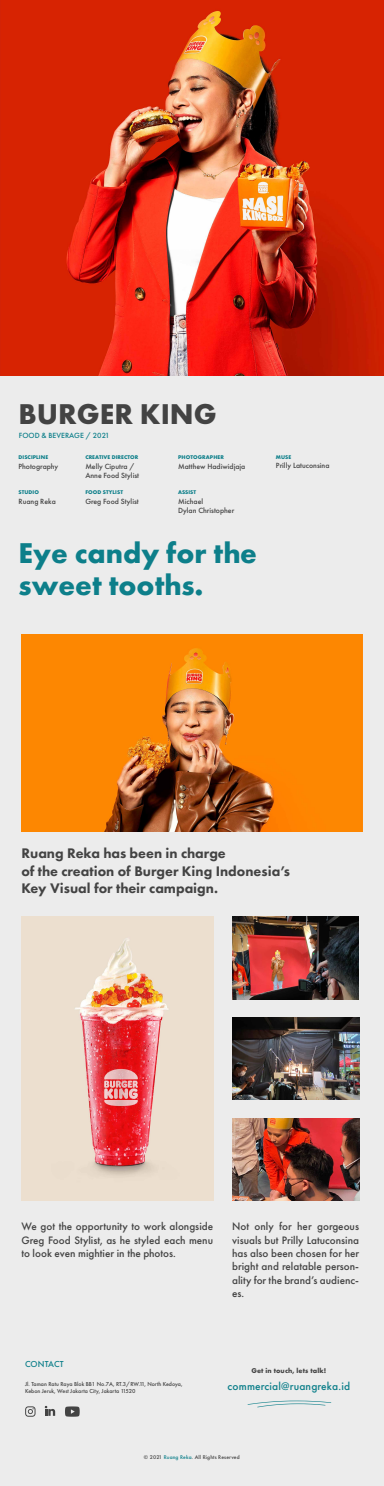
<style>
.page{position:relative;width:384px;height:1486px;background:#fff}
.page>*{position:absolute;margin:0;border:0;box-sizing:border-box;transform-origin:0 0}
.t1{font:700 29.68px/31.4px "Futura PT";color:#0d7f8a}
.t2{font:700 29.68px "Futura PT";color:#434343}
.t3{font:800 14.4px/17.3px "Futura PT";color:#434343}
.t4{font:500 11.48px "Futura PT";letter-spacing:.015em;color:#0d7f8a}
.t5{font:500 11.2px/13.4px "Futura PT";color:#434343;text-align:justify}
.t6{font:500 9px "Futura PT";letter-spacing:.01em;color:#0d7f8a}
.t7{font:500 7.8px/9.4px "Futura PT";color:#434343}
.t8{font:500 7.8px "Futura PT";color:#0d7f8a}
.t9{font:700 7.2px "Futura PT";letter-spacing:.015em;color:#434343}
.t10{font:500 5.96px/7.1px "Futura PT";color:#434343}
.t11{font:700 5.6px "Futura PT";letter-spacing:.015em;color:#0d7f8a}
.t12{font:500 5.6px "Futura PT";letter-spacing:.025em;color:#434343}
.s1{color:#0d7f8a}
</style>
<div class="page">
<div style="left:0;top:0;width:384px;height:1485px;background:#ececec"></div>
<img style="left:21px;top:916px;width:192px;height:284px">
<img style="left:0;top:0;width:384px;height:375px">
<svg style="left:247px;top:1400px;width:84px;height:7px"></svg>
<svg style="left:25px;top:1406px;width:11px;height:10px"></svg>
<svg style="left:65px;top:1406px;width:15px;height:10px"></svg>
<svg style="left:45px;top:1405px;width:10px;height:10px"></svg>
<img style="left:21px;top:634px;width:341px;height:197px">
<img style="left:232px;top:916px;width:127px;height:83px">
<img style="left:232px;top:1017px;width:127px;height:82px">
<img style="left:232px;top:1118px;width:127px;height:82px">
<h1 class="t2" style="left:19px;top:395px;width:200px">BURGER KING</h1>
<p class="t8" style="left:19px;top:430px;width:92px">FOOD &amp; BEVERAGE / 2021</p>
<p class="t7" style="left:19px;top:461px;width:41px">Photography</p>
<p class="t11" style="left:19px;top:453px;width:31px">DISCIPLINE</p>
<p class="t11" style="left:85px;top:453px;width:55px">CREATIVE DIRECTOR</p>
<p class="t7" style="left:85px;top:461px;width:55px">Melly Ciputra /<br>Anne Food Stylist</p>
<p class="t11" style="left:178px;top:453px;width:47px">PHOTOGRAPHER</p>
<p class="t7" style="left:178px;top:461px;width:69px">Matthew Hadiwidjaja</p>
<p class="t11" style="left:19px;top:488px;width:22px">STUDIO</p>
<p class="t7" style="left:19px;top:496px;width:39px">Ruang Reka</p>
<p class="t11" style="left:85px;top:488px;width:39px">FOOD STYLIST</p>
<p class="t7" style="left:85px;top:496px;width:55px">Greg Food Stylist</p>
<p class="t11" style="left:178px;top:488px;width:20px">ASSIST</p>
<p class="t7" style="left:178px;top:496px;width:58px">Michael<br>Dylan Christopher</p>
<h1 class="t1" style="left:19px;top:537px;width:240px">Eye candy for the sweet tooths.</h1>
<p class="t11" style="left:276px;top:453px;width:17px">MUSE</p>
<p class="t7" style="left:276px;top:461px;width:55px">Prilly Latuconsina</p>
<p class="t3" style="left:21px;top:844px;width:270px">Ruang Reka has been in charge<br>of the creation of Burger King Indonesia’s<br>Key Visual for their campaign.</p>
<p class="t5" style="left:21px;top:1219px;width:193px">We got the opportunity to work alongside Greg Food Stylist, as he styled each menu to look even mightier in the photos.</p>
<p class="t5" style="left:232px;top:1219px;width:128px">Not only for her gorgeous visuals but Prilly Latuconsina has also been chosen for her bright and relatable person&shy;ality for the brand’s audienc&shy;es.</p>
<p class="t6" style="left:25px;top:1358px;width:40px">CONTACT</p>
<p class="t10" style="left:25px;top:1380px;width:159px">Jl. Taman Ratu Raya Blok BB1 No.7A, RT.3/RW.11, North Kedoya,<br>Kebon Jeruk, West Jakarta City, Jakarta 11520</p>
<p class="t9" style="left:251px;top:1366px;width:76px">Get in touch, lets talk!</p>
<p class="t4" style="left:228px;top:1378px;width:124px">commercial@ruangreka.id</p>
<p class="t12" style="left:144px;top:1454px;width:97px">© 2021 <span class="s1">Ruang Reka</span>. All Rights Reserved</p>
</div>
